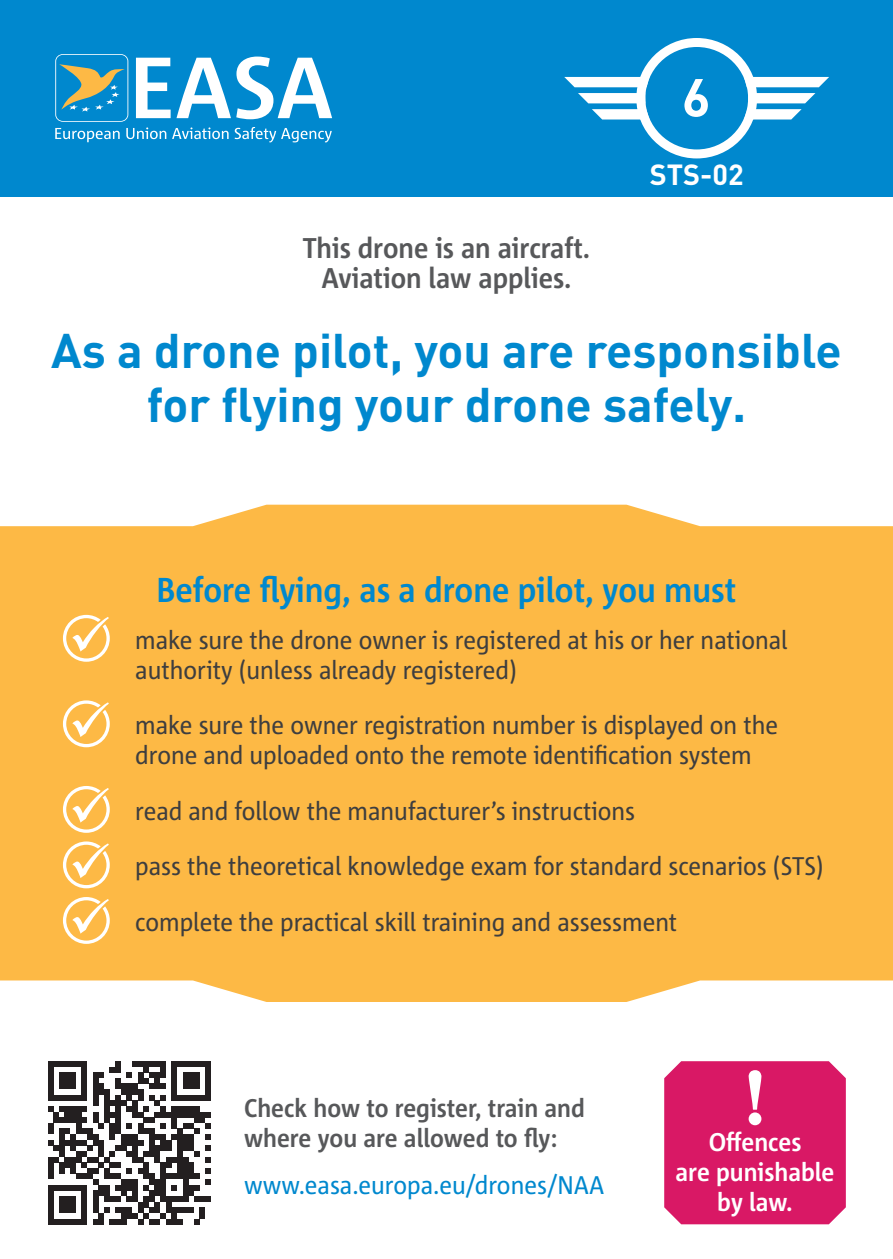
<style>
.page{position:relative;width:893px;height:1259px;background:#fff}
.page>*{position:absolute;margin:0;border:0;box-sizing:border-box;transform-origin:0 0}
.t1{font:700 52.8px "DIN Pro";color:#fff}
.Title_heavy{font:700 48px/54px "DIN Pro";color:#0088ce;text-align:center}
.Title_heavy-2{font:700 34.5px "Corpid E1 s S Cd";color:#0088ce}
.t2{font:700 28.8px "DIN Pro";color:#fff}
.Title_regular{font:700 28.5px/30px "Corpid E1 s S Cd";color:#57585a;text-align:center}
.Bullets{font:25.5px/30px "Corpid E1 s S Cd";color:#3e3e3f}
.Body_text{font:700 25.5px/30px "Corpid E1 s S Cd";color:#57585a}
.Body_text-2{font:25.5px "Corpid E1 s S Cd";color:#0088ce}
.Body_text-3{font:700 25.5px/30px "Corpid E1 s S Cd";color:#fff;text-align:center}
</style>
<div class="page">
<div style="left:0;top:505px;width:893px;height:497px;background:#fdb945"></div>
<div style="left:0;top:0;width:893px;height:197px;background:#0088ce"></div>
<svg style="left:55px;top:54px;width:277px;height:88px"></svg>
<div style="left:636px;top:38px;width:121px;height:120px;border:9px solid #fff;border-radius:50%"></div>
<svg style="left:564px;top:77px;width:85px;height:10px"></svg>
<svg style="left:744px;top:77px;width:85px;height:10px"></svg>
<svg style="left:578px;top:93px;width:67px;height:10px"></svg>
<svg style="left:748px;top:93px;width:67px;height:10px"></svg>
<svg style="left:592px;top:109px;width:57px;height:10px"></svg>
<svg style="left:744px;top:109px;width:58px;height:10px"></svg>
<svg style="left:63px;top:615px;width:47px;height:47px"></svg>
<svg style="left:63px;top:700px;width:47px;height:47px"></svg>
<svg style="left:63px;top:786px;width:47px;height:47px"></svg>
<svg style="left:63px;top:841px;width:47px;height:47px"></svg>
<svg style="left:63px;top:897px;width:47px;height:47px"></svg>
<svg style="left:48px;top:1061px;width:163px;height:163px"></svg>
<div style="left:664px;top:1061px;width:182px;height:163px;background:#d91865"></div>
<div style="left:749px;top:1112px;width:12px;height:13px;background:#fff;border-radius:50%"></div>
<p class="t1" style="left:682px;top:62px;width:30px">6</p>
<p class="t2" style="left:650px;top:155px;width:95px">STS-02</p>
<p class="Title_regular" style="left:303px;top:233px;width:289px">This drone is an aircraft.<br>Aviation law applies.</p>
<p class="Title_heavy" style="left:51px;top:322px;width:792px">As a drone pilot, you are responsible for flying your drone safely.</p>
<p class="Title_heavy-2" style="left:157px;top:568px;width:581px">Before flying, as a drone pilot, you must</p>
<p class="Bullets" style="left:135px;top:624px;width:654px">make sure the drone owner is registered at his or her national authority (unless already registered)</p>
<p class="Bullets" style="left:135px;top:709px;width:644px">make sure the owner registration number is displayed on the drone and uploaded onto the remote identification system</p>
<p class="Bullets" style="left:135px;top:795px;width:501px">read and follow the manufacturer’s instructions</p>
<p class="Bullets" style="left:135px;top:850px;width:690px">pass the theoretical knowledge exam for standard scenarios (STS)</p>
<p class="Bullets" style="left:135px;top:906px;width:543px">complete the practical skill training and assessment</p>
<p class="Body_text" style="left:244px;top:1091px;width:342px">Check how to register, train and where you are allowed to fly:</p>
<p class="Body_text-2" style="left:244px;top:1168px;width:362px">www.easa.europa.eu/drones/NAA</p>
<p class="Body_text-3" style="left:676px;top:1126px;width:160px">Offences<br>are punishable by law.</p>
</div>
